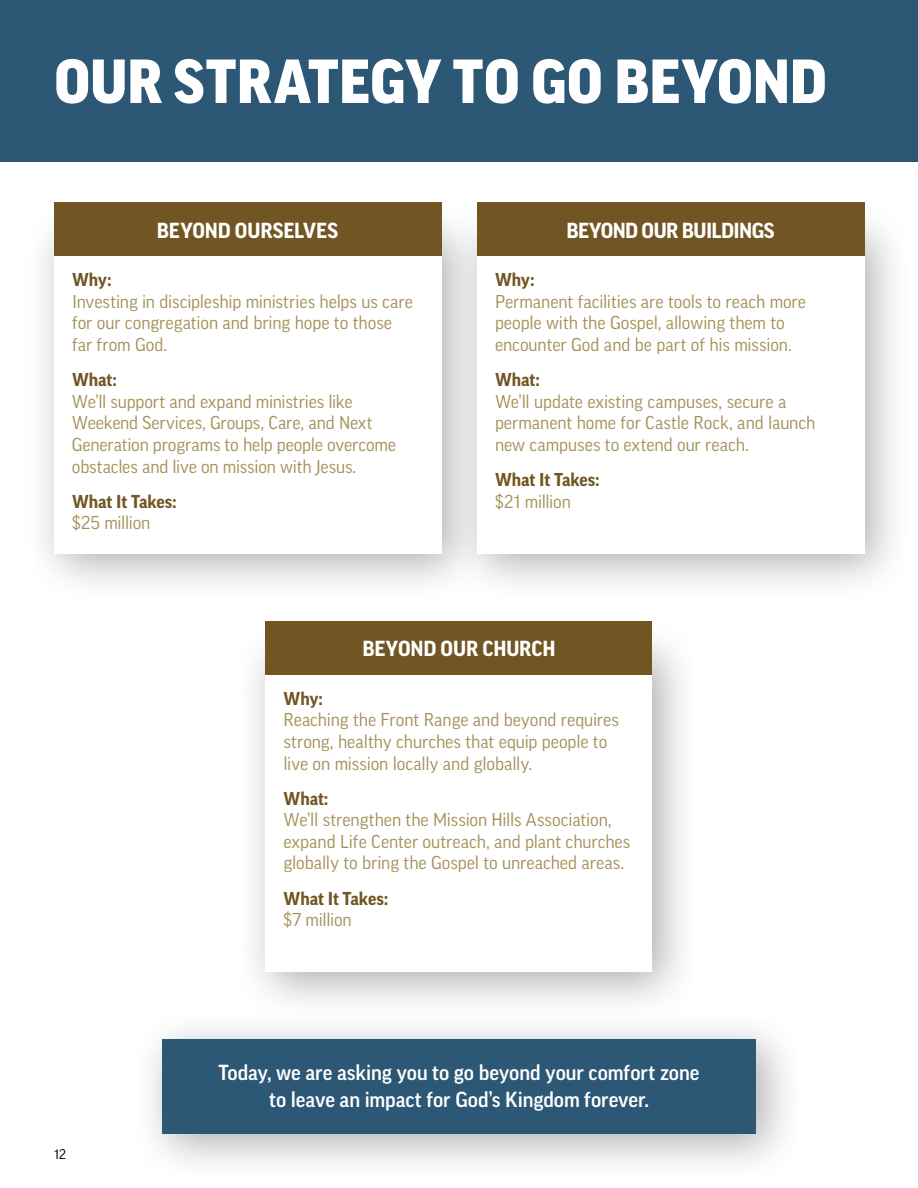
<style>
.page{position:relative;width:918px;height:1188px;background:#fff}
.page>*{position:absolute;margin:0;border:0;box-sizing:border-box;transform-origin:0 0}
.t1{font:900 60px "Good Pro";color:#fff}
.t2{font:500 21px/27px "Good Pro";letter-spacing:-.005em;color:#fff;text-align:center}
.t3{font:700 21px "Good Pro";letter-spacing:-.01em;color:#fff}
.t4{font:18px/21.6px "Good Pro";letter-spacing:-.005em;color:#a39158}
.t5{font:700 18px "Good Pro";color:#715623}
.t6{font:13.5px "Good Pro";color:#000}
</style>
<div class="page">
<div style="left:23px;top:198px;width:468px;height:405px;background:#000;opacity:.32"></div>
<div style="left:54px;top:229px;width:387px;height:324px;background:#fff"></div>
<div style="left:54px;top:202px;width:387px;height:54px;background:#715623"></div>
<div style="left:234px;top:617px;width:468px;height:405px;background:#000;opacity:.32"></div>
<div style="left:266px;top:648px;width:387px;height:324px;background:#fff"></div>
<div style="left:266px;top:621px;width:387px;height:54px;background:#715623"></div>
<div style="left:446px;top:198px;width:468px;height:405px;background:#000;opacity:.32"></div>
<div style="left:477px;top:229px;width:387px;height:324px;background:#fff"></div>
<div style="left:477px;top:202px;width:387px;height:54px;background:#715623"></div>
<div style="left:131px;top:1008px;width:675px;height:176px;background:#000;opacity:.32"></div>
<div style="left:162px;top:1039px;width:594px;height:95px;background:#2c5775"></div>
<div style="left:0;top:0;width:918px;height:162px;background:#2c5775"></div>
<h1 class="t1" style="left:54px;top:54px;width:774px">OUR STRATEGY TO GO BEYOND</h1>
<p class="t3" style="left:157px;top:220px;width:183px">BEYOND OURSELVES</p>
<p class="t5" style="left:72px;top:271px;width:41px">Why:</p>
<p class="t4" style="left:72px;top:291px;width:343px">Investing in discipleship ministries helps us care for our congregation and bring hope to those far from God.</p>
<p class="t5" style="left:72px;top:371px;width:46px">What:</p>
<p class="t4" style="left:72px;top:391px;width:326px">We’ll support and expand ministries like Weekend Services, Groups, Care, and Next Generation programs to help people overcome obstacles and live on mission with Jesus.</p>
<p class="t5" style="left:72px;top:493px;width:106px">What It Takes:</p>
<p class="t4" style="left:72px;top:513px;width:80px">$25 million</p>
<p class="t3" style="left:566px;top:220px;width:210px">BEYOND OUR BUILDINGS</p>
<p class="t5" style="left:495px;top:271px;width:41px">Why:</p>
<p class="t4" style="left:495px;top:291px;width:313px">Permanent facilities are tools to reach more people with the Gospel, allowing them to encounter God and be part of his mission.</p>
<p class="t5" style="left:495px;top:371px;width:46px">What:</p>
<p class="t4" style="left:495px;top:391px;width:322px">We’ll update existing campuses, secure a permanent home for Castle Rock, and launch new campuses to extend our reach.</p>
<p class="t5" style="left:495px;top:471px;width:106px">What It Takes:</p>
<p class="t4" style="left:495px;top:491px;width:77px">$21 million</p>
<p class="t3" style="left:362px;top:639px;width:195px">BEYOND OUR CHURCH</p>
<p class="t5" style="left:284px;top:690px;width:41px">Why:</p>
<p class="t4" style="left:284px;top:710px;width:337px">Reaching the Front Range and beyond requires strong, healthy churches that equip people to live on mission locally and globally.</p>
<p class="t5" style="left:284px;top:790px;width:46px">What:</p>
<p class="t4" style="left:284px;top:810px;width:348px">We’ll strengthen the Mission Hills Association, expand Life Center outreach, and plant churches globally to bring the Gospel to unreached areas.</p>
<p class="t5" style="left:284px;top:890px;width:106px">What It Takes:</p>
<p class="t4" style="left:284px;top:909px;width:70px">$7 million</p>
<p class="t6" style="left:54px;top:1147px;width:14px">12</p>
<p class="t2" style="left:219px;top:1060px;width:482px">Today, we are asking you to go beyond your comfort zone to leave an impact for God’s Kingdom forever.</p>
</div>
